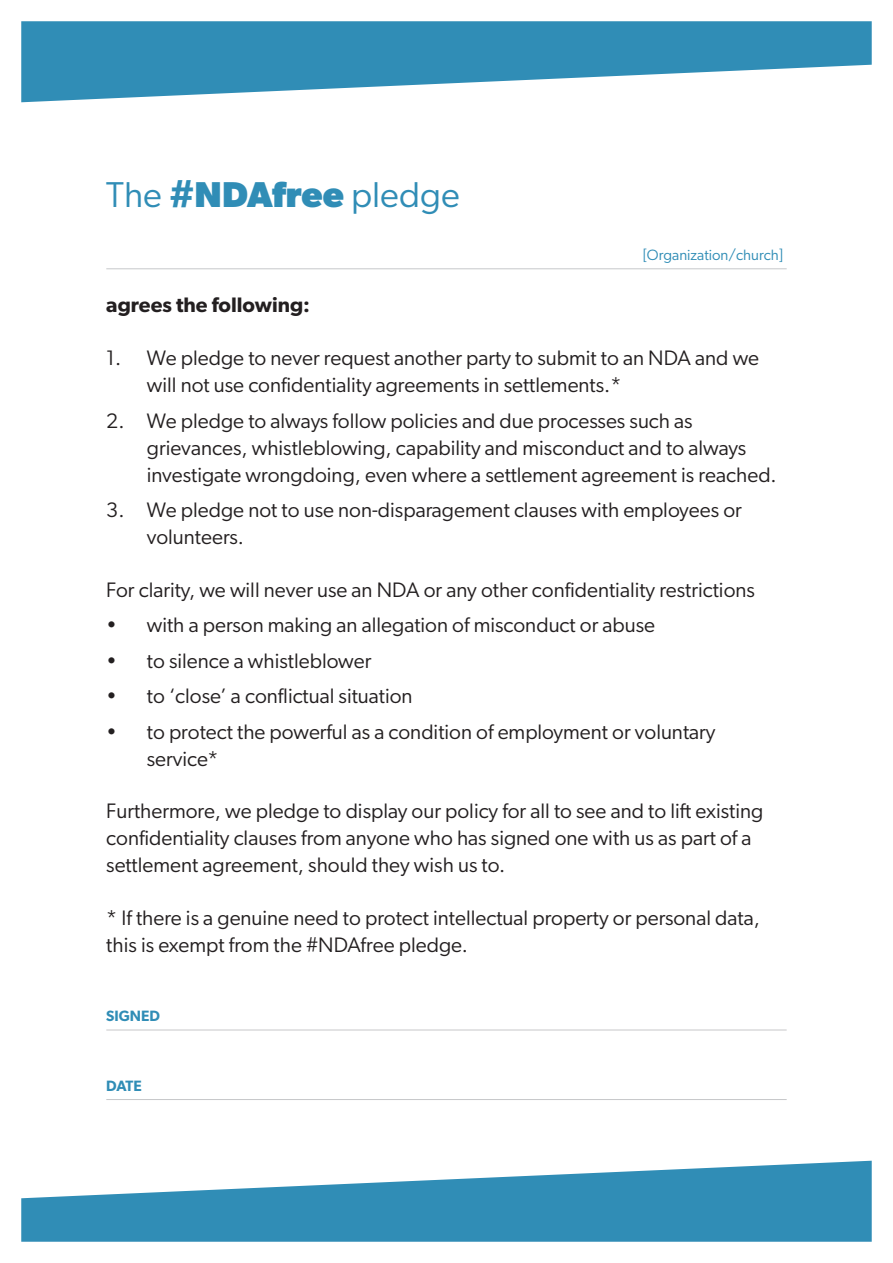
<style>
.page{position:relative;width:893px;height:1263px;background:#fff}
.page>*{position:absolute;margin:0;border:0;box-sizing:border-box;transform-origin:0 0}
.t1{font:36px "Gibson";color:#308db6}
.t2{font:21px/27px "Gibson";color:#231f20}
.t3{font:600 21px "Gibson";color:#231f20}
.t4{font:15px "Gibson";color:#308db6}
.t5{font:600 15px "Gibson";color:#308db6}
.s1{font-weight:700}
</style>
<div class="page">
<hr style="left:106px;top:268px;width:681px;height:1px;background:#c7c8ca">
<hr style="left:106px;top:1030px;width:681px;height:1px;background:#c7c8ca">
<hr style="left:106px;top:1099px;width:681px;height:1px;background:#c7c8ca">
<svg style="left:21px;top:21px;width:851px;height:81px;fill:#308db6"></svg>
<svg style="left:21px;top:1161px;width:851px;height:81px;fill:#308db6"></svg>
<h1 class="t1" style="left:106px;top:173px;width:355px">The <span class="s1">#NDAfree</span> pledge</h1>
<p class="t4" style="left:643px;top:246px;width:141px">[Organization/church]</p>
<p class="t3" style="left:106px;top:293px;width:205px">agrees the following:</p>
<p class="t2" style="left:147px;top:344px;width:614px;text-indent:-41px">1. We pledge to never request another party to submit to an NDA and we will not use confidentiality agreements in settlements.*</p>
<p class="t2" style="left:147px;top:406px;width:631px;text-indent:-41px">2. We pledge to always follow policies and due processes such as grievances, whistleblowing, capability and misconduct and to always investigate wrongdoing, even where a settlement agreement is reached.</p>
<p class="t2" style="left:147px;top:496px;width:596px;text-indent:-41px">3. We pledge not to use non-disparagement clauses with employees or volunteers.</p>
<p class="t2" style="left:106px;top:575px;width:650px">For clarity, we will never use an NDA or any other confidentiality restrictions</p>
<p class="t2" style="left:106px;top:611px;width:550px">• with a person making an allegation of misconduct or abuse</p>
<p class="t2" style="left:106px;top:647px;width:267px">• to silence a whistleblower</p>
<p class="t2" style="left:106px;top:682px;width:308px">• to ‘close’ a conflictual situation</p>
<p class="t2" style="left:147px;top:718px;width:570px;text-indent:-41px">• to protect the powerful as a condition of employment or voluntary service*</p>
<p class="t2" style="left:106px;top:797px;width:659px">Furthermore, we pledge to display our policy for all to see and to lift existing confidentiality clauses from anyone who has signed one with us as part of a settlement agreement, should they wish us to.</p>
<p class="t2" style="left:106px;top:904px;width:655px">* If there is a genuine need to protect intellectual property or personal data, this is exempt from the #NDAfree pledge.</p>
<p class="t5" style="left:106px;top:1007px;width:55px">SIGNED</p>
<p class="t5" style="left:106px;top:1076px;width:37px">DATE</p>
</div>
